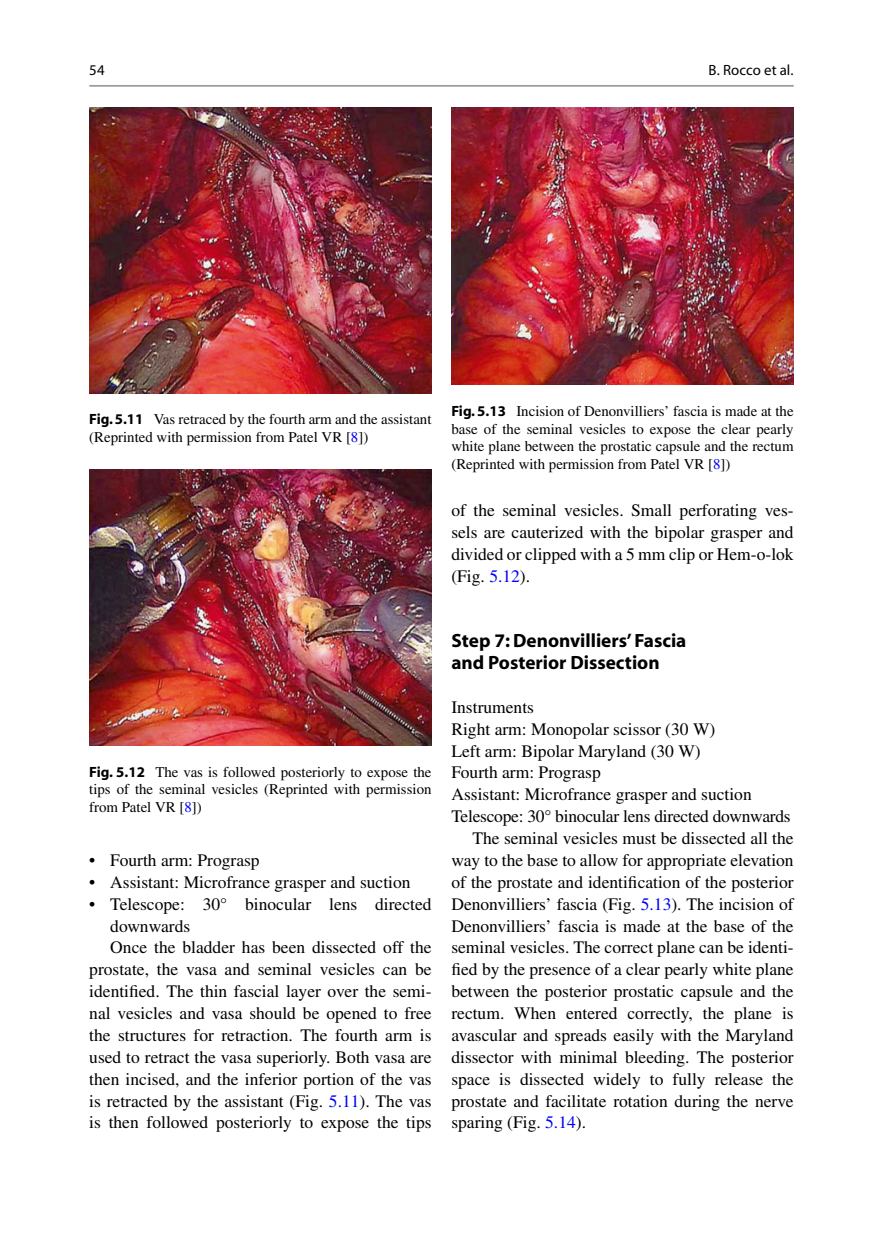
<style>
.page{position:relative;width:883px;height:1260px;background:#fff}
.page>*{position:absolute;margin:0;border:0;box-sizing:border-box;transform-origin:0 0}
.t1{font:700 19.25px/21.9px "Myriad";color:#000}
.t2{font:17.5px/21.9px "Times";color:#000;text-align:justify}
.t3{font:14.88px/17.5px "Times";color:#000;text-align:justify}
.t4{font:14.88px "Myriad";letter-spacing:.01em;color:#000}
.s1{font-family:"Myriad";font-weight:700}
.s2{color:#0000fa}
</style>
<div class="page">
<img style="left:89px;top:107px;width:343px;height:286px">
<img style="left:89px;top:469px;width:343px;height:276px">
<img style="left:451px;top:107px;width:343px;height:278px">
<hr style="left:89px;top:85px;width:705px;height:2px;background:#9c9c9c">
<p class="t4" style="left:89px;top:64px;width:17px">54</p>
<p class="t4" style="left:709px;top:64px;width:87px">B. Rocco et al.</p>
<p class="t3" style="left:89px;top:412px;width:344px"><span class="s1">Fig. 5.11</span> Vas retraced by the fourth arm and the assistant (Reprinted with permission from Patel VR [ <span class="s2">8</span> ])</p>
<p class="t3" style="left:89px;top:764px;width:344px"><span class="s1">Fig. 5.12</span> The vas is followed posteriorly to expose the tips of the seminal vesicles (Reprinted with permission from Patel VR [ <span class="s2">8</span> ])</p>
<p class="t2" style="left:89px;top:851px;width:172px">• Fourth arm: Prograsp</p>
<p class="t2" style="left:89px;top:873px;width:323px">• Assistant: Microfrance grasper and suction</p>
<p class="t2" style="left:89px;top:895px;width:344px">• Telescope: 30° binocular lens directed</p>
<p class="t2" style="left:110px;top:916px;width:82px">downwards</p>
<p class="t2" style="left:110px;top:938px;width:323px">Once the bladder has been dissected off the</p>
<p class="t2" style="left:89px;top:960px;width:344px">prostate, the vasa and seminal vesicles can be</p>
<p class="t2" style="left:89px;top:982px;width:344px">identified. The thin fascial layer over the semi-</p>
<p class="t2" style="left:89px;top:1004px;width:344px">nal vesicles and vasa should be opened to free</p>
<p class="t2" style="left:89px;top:1026px;width:344px">the structures for retraction. The fourth arm is</p>
<p class="t2" style="left:89px;top:1048px;width:344px">used to retract the vasa superiorly. Both vasa are</p>
<p class="t2" style="left:89px;top:1070px;width:344px">then incised, and the inferior portion of the vas</p>
<p class="t2" style="left:89px;top:1091px;width:344px">is retracted by the assistant (Fig. <span class="s2">5.11</span> ). The vas</p>
<p class="t2" style="left:89px;top:1113px;width:344px">is then followed posteriorly to expose the tips</p>
<p class="t3" style="left:451px;top:404px;width:344px"><span class="s1">Fig. 5.13</span> Incision of Denonvilliers’ fascia is made at the base of the seminal vesicles to expose the clear pearly white plane between the prostatic capsule and the rectum (Reprinted with permission from Patel VR [ <span class="s2">8</span> ])</p>
<p class="t2" style="left:451px;top:501px;width:344px">of the seminal vesicles. Small perforating ves&shy;sels are cauterized with the bipolar grasper and divided or clipped with a 5 mm clip or Hem-o-lok (Fig. <span class="s2">5.12</span> ).</p>
<p class="t1" style="left:451px;top:631px;width:237px">Step 7: Denonvilliers’ Fascia and Posterior Dissection</p>
<p class="t2" style="left:451px;top:698px;width:84px">Instruments</p>
<p class="t2" style="left:451px;top:720px;width:265px">Right arm: Monopolar scissor (30 W)</p>
<p class="t2" style="left:451px;top:741px;width:251px">Left arm: Bipolar Maryland (30 W)</p>
<p class="t2" style="left:451px;top:763px;width:151px">Fourth arm: Prograsp</p>
<p class="t2" style="left:451px;top:785px;width:302px">Assistant: Microfrance grasper and suction</p>
<p class="t2" style="left:451px;top:807px;width:341px">Telescope: 30° binocular lens directed downwards</p>
<p class="t2" style="left:472px;top:829px;width:323px">The seminal vesicles must be dissected all the</p>
<p class="t2" style="left:451px;top:851px;width:344px">way to the base to allow for appropriate elevation</p>
<p class="t2" style="left:451px;top:873px;width:344px">of the prostate and identification of the posterior</p>
<p class="t2" style="left:451px;top:895px;width:344px">Denonvilliers’ fascia (Fig. <span class="s2">5.13</span> ). The incision of</p>
<p class="t2" style="left:451px;top:916px;width:344px">Denonvilliers’ fascia is made at the base of the</p>
<p class="t2" style="left:451px;top:938px;width:344px">seminal vesicles. The correct plane can be identi-</p>
<p class="t2" style="left:451px;top:960px;width:344px">fied by the presence of a clear pearly white plane</p>
<p class="t2" style="left:451px;top:982px;width:344px">between the posterior prostatic capsule and the</p>
<p class="t2" style="left:451px;top:1004px;width:344px">rectum. When entered correctly, the plane is</p>
<p class="t2" style="left:451px;top:1026px;width:344px">avascular and spreads easily with the Maryland</p>
<p class="t2" style="left:451px;top:1048px;width:344px">dissector with minimal bleeding. The posterior</p>
<p class="t2" style="left:451px;top:1070px;width:344px">space is dissected widely to fully release the</p>
<p class="t2" style="left:451px;top:1091px;width:344px">prostate and facilitate rotation during the nerve</p>
<p class="t2" style="left:451px;top:1113px;width:136px">sparing (Fig. <span class="s2">5.14</span> ).</p>
</div>
